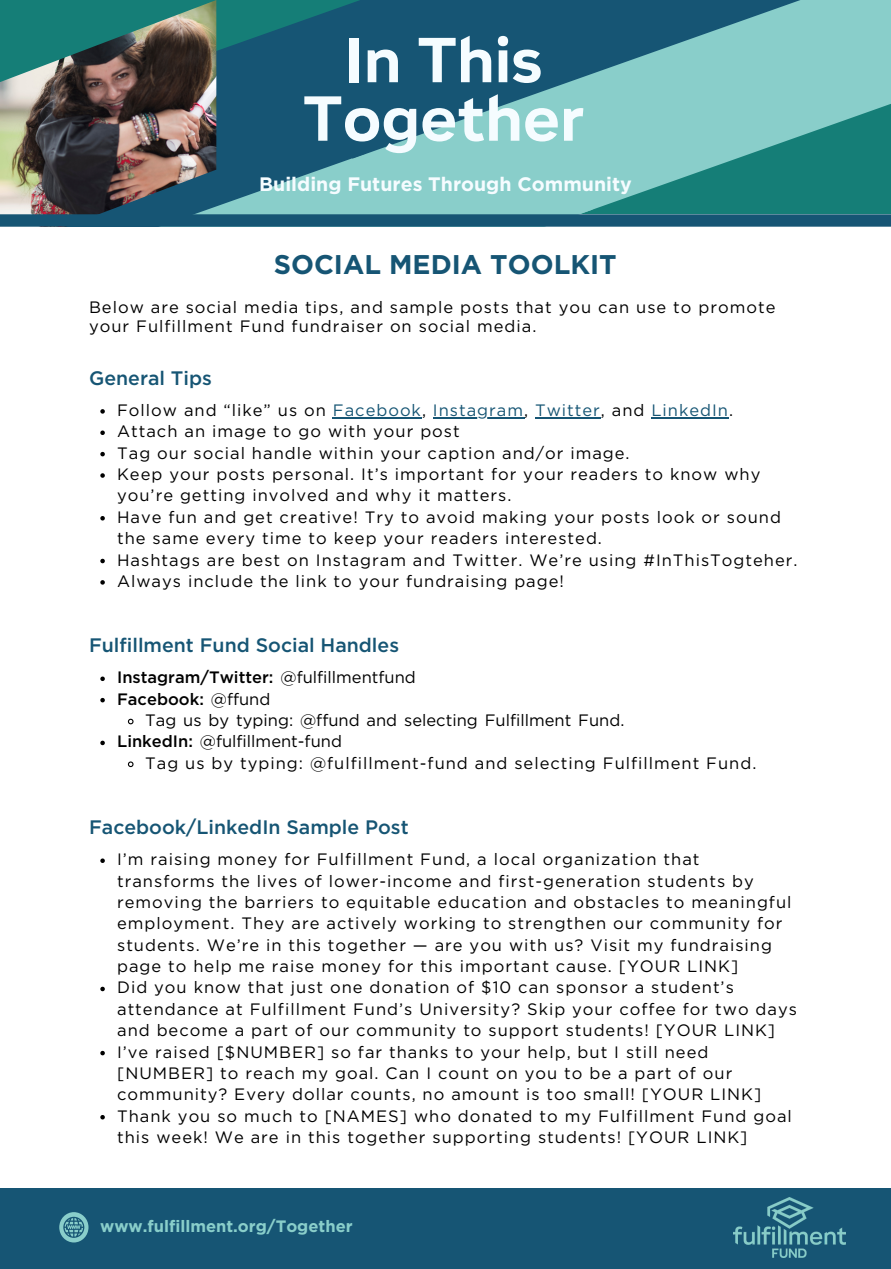
<style>
.page{position:relative;width:891px;height:1269px;background:#fff}
.page>*{position:absolute;margin:0;border:0;box-sizing:border-box;transform-origin:0 0}
.t1{font:700 66px/58.5px "Adelphi PE Display";color:#f5fcff;text-align:center}
.t2{font:700 27px "Gotham";color:#165574}
.t3{font:500 19.5px "Gotham";color:#165574}
.t4{font:700 19.5px "Gotham";color:#f5fcff}
.t5{font:16.5px/21.5px "Gotham";letter-spacing:.06em;color:#000}
.t6{font:16.5px/21.3px "Gotham";color:#000}
.t7{font:500 16.5px/21.3px "Gotham";color:#000}
.t8{font:700 16.5px "Gotham";color:#89ceca}
.s1{color:#165574}
.s2{font-weight:400}
.s3{font-weight:500}
</style>
<div class="page">
<div style="left:366px;top:159px;width:162px;height:55px;background:#89ceca"></div>
<svg style="left:528px;top:0;width:363px;height:214px"></svg>
<div style="left:0;top:1188px;width:891px;height:81px;background:#165574"></div>
<img style="left:733px;top:1198px;width:113px;height:59px">
<svg style="left:59px;top:1212px;width:30px;height:30px"></svg>
<svg style="left:366px;top:0;width:449px;height:159px;fill:#89ceca"></svg>
<svg style="left:216px;top:139px;width:150px;height:75px;fill:#165574"></svg>
<svg style="left:216px;top:0;width:332px;height:139px;fill:#165574"></svg>
<img style="left:0;top:0;width:216px;height:214px">
<div style="left:0;top:214px;width:891px;height:13px;background:#165574"></div>
<svg style="left:100px;top:409px;width:5px;height:5px"></svg>
<hr style="left:333px;top:417px;width:89px;height:1px;background:#165574">
<hr style="left:433px;top:417px;width:91px;height:1px;background:#165574">
<hr style="left:535px;top:417px;width:66px;height:1px;background:#165574">
<hr style="left:651px;top:417px;width:78px;height:1px;background:#165574">
<svg style="left:100px;top:431px;width:5px;height:4px"></svg>
<svg style="left:100px;top:452px;width:5px;height:4px"></svg>
<svg style="left:100px;top:473px;width:5px;height:5px"></svg>
<svg style="left:100px;top:516px;width:5px;height:5px"></svg>
<svg style="left:100px;top:559px;width:5px;height:4px"></svg>
<svg style="left:100px;top:580px;width:5px;height:5px"></svg>
<svg style="left:100px;top:858px;width:5px;height:5px"></svg>
<svg style="left:100px;top:987px;width:5px;height:4px"></svg>
<svg style="left:100px;top:1051px;width:5px;height:4px"></svg>
<svg style="left:100px;top:1115px;width:5px;height:4px"></svg>
<svg style="left:100px;top:677px;width:5px;height:4px"></svg>
<svg style="left:100px;top:698px;width:5px;height:4px"></svg>
<svg style="left:127px;top:718px;width:7px;height:7px"></svg>
<svg style="left:100px;top:741px;width:5px;height:4px"></svg>
<svg style="left:127px;top:761px;width:7px;height:7px"></svg>
<h1 class="t1" style="left:303px;top:29px;width:283px">In This<br>Together</h1>
<p class="t4" style="left:259px;top:175px;width:374px">Building Futures Through Community</p>
<h2 class="t2" style="left:274px;top:252px;width:344px">SOCIAL MEDIA TOOLKIT</h2>
<p class="t5" style="left:89px;top:299px;width:688px;line-height:19.2px">Below are social media tips, and sample posts that you can use to promote your Fulfillment Fund fundraiser on social media.</p>
<p class="t3" style="left:89px;top:369px;width:124px">General Tips</p>
<p class="t5" style="left:117px;top:400px;width:682px">Follow and “like” us on <span class="s1">Facebook</span>, <span class="s1">Instagram</span>, <span class="s1">Twitter</span>, and <span class="s1">LinkedIn</span>.<br>Attach an image to go with your post<br>Tag our social handle within your caption and/or image.<br>Keep your posts personal. It’s important for your readers to know why you’re getting involved and why it matters.<br>Have fun and get creative! Try to avoid making your posts look or sound the same every time to keep your readers interested.<br>Hashtags are best on Instagram and Twitter. We’re using #InThisTogteher.<br>Always include the link to your fundraising page!</p>
<p class="t3" style="left:89px;top:636px;width:311px">Fulfillment Fund Social Handles</p>
<p class="t7" style="left:117px;top:667px;width:300px">Instagram/Twitter: <span class="s2">@fulfillmentfund<br></span>Facebook: <span class="s2">@ffund</span></p>
<p class="t6" style="left:117px;top:710px;width:509px;text-indent:28px">Tag us by typing: @ffund and selecting Fulfillment Fund.<br><span class="s3">LinkedIn:</span> @fulfillment-fund</p>
<p class="t5" style="left:145px;top:753px;width:613px">Tag us by typing: @fulfillment-fund and selecting Fulfillment Fund.</p>
<p class="t3" style="left:89px;top:818px;width:321px">Facebook/LinkedIn Sample Post</p>
<p class="t5" style="left:117px;top:850px;width:681px">I’m raising money for Fulfillment Fund, a local organization that transforms the lives of lower-income and first-generation students by removing the barriers to equitable education and obstacles to meaningful employment. They are actively working to strengthen our community for students. We’re in this together — are you with us? Visit my fundraising page to help me raise money for this important cause. [YOUR LINK]<br>Did you know that just one donation of $10 can sponsor a student’s attendance at Fulfillment Fund’s University? Skip your coffee for two days and become a part of our community to support students! [YOUR LINK] I’ve raised [$NUMBER] so far thanks to your help, but I still need [NUMBER] to reach my goal. Can I count on you to be a part of our community? Every dollar counts, no amount is too small! [YOUR LINK] Thank you so much to [NAMES] who donated to my Fulfillment Fund goal this week! We are in this together supporting students! [YOUR LINK]</p>
<p class="t8" style="left:100px;top:1219px;width:254px">www.fulfillment.org/Together</p>
</div>
